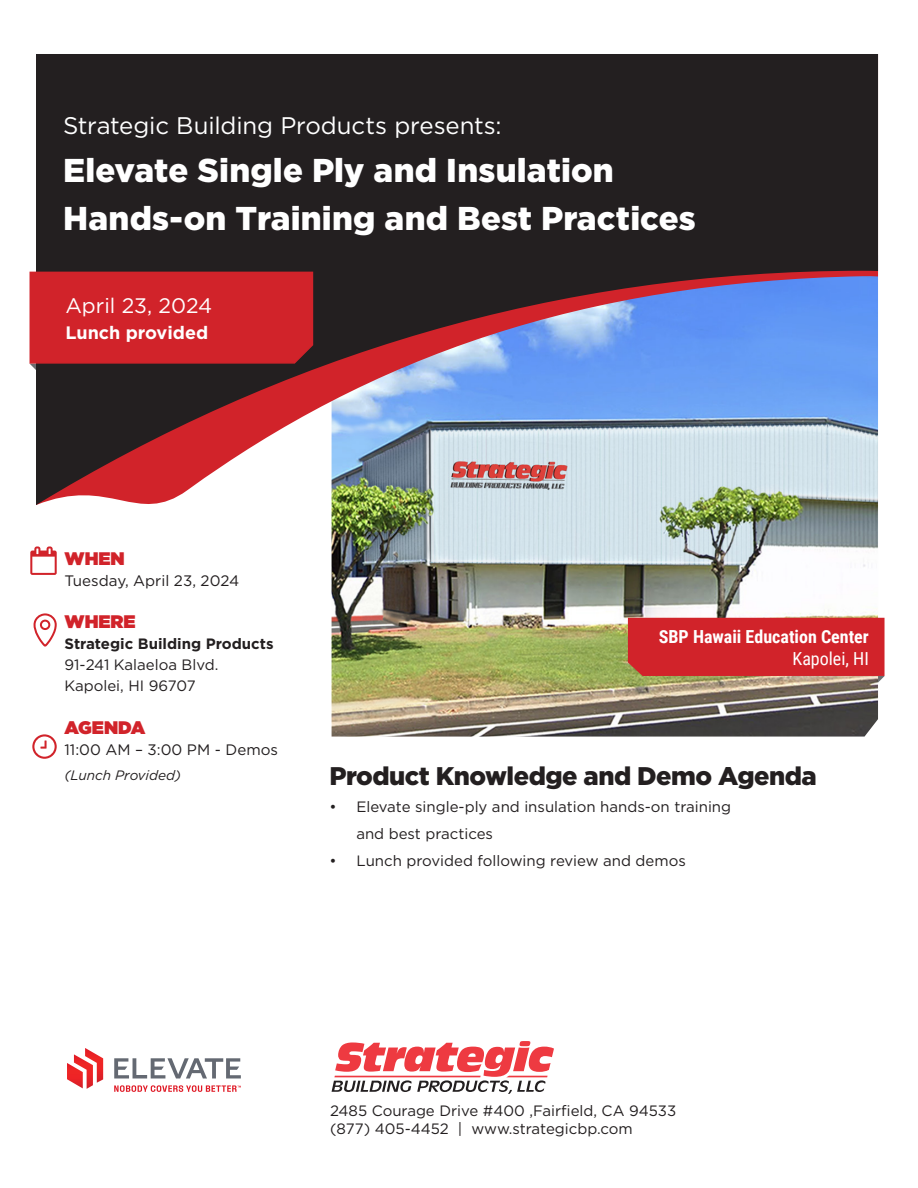
<style>
.page{position:relative;width:918px;height:1188px;background:#fff}
.page>*{position:absolute;margin:0;border:0;box-sizing:border-box;transform-origin:0 0}
.t1{font:900 33px/48px "Gotham";letter-spacing:.005em;color:#fff}
.t2{font:900 25.5px "Gotham";letter-spacing:-.02em;color:#231f20}
.t3{font:24px "Gotham";letter-spacing:-.005em;color:#fff}
.t4{font:21px "Gotham";color:#fff}
.t5{font:900 18.15px "Gotham";color:#d1232a}
.t6{font:700 18px "Roboto Condensed";color:#fff}
.t7{font:700 18px "Gotham";color:#fff}
.t8{font:18px "Roboto Condensed";color:#fff}
.t9{font:15.15px "Gotham";color:#231f20}
.t10{font:15px/27px "Gotham";color:#231f20}
.t11{font:700 15px "Gotham";color:#231f20}
.t12{font:italic 13.65px "Gotham";color:#231f20}
</style>
<div class="page">
<img style="left:332px;top:527px;width:546px;height:210px">
<svg style="left:628px;top:618px;width:257px;height:65px;background:#cd3233"></svg>
<img style="left:331px;top:505px;width:547px;height:22px">
<svg style="left:36px;top:54px;width:842px;height:451px;background:#53505e"></svg>
<svg style="left:29px;top:271px;width:285px;height:99px;background:#c32329"></svg>
<svg style="left:332px;top:1041px;width:222px;height:53px"></svg>
<svg style="left:32px;top:734px;width:25px;height:25px"></svg>
<svg style="left:30px;top:546px;width:27px;height:29px"></svg>
<svg style="left:33px;top:613px;width:24px;height:33px"></svg>
<svg style="left:67px;top:1048px;width:36px;height:41px"></svg>
<svg style="left:114px;top:1058px;width:127px;height:21px"></svg>
<svg style="left:114px;top:1085px;width:127px;height:7px"></svg>
<p class="t3" style="left:63px;top:110px;width:440px">Strategic Building Products presents:</p>
<p class="t1" style="left:63px;top:145px;width:634px">Elevate Single Ply and Insulation<br>Hands-on Training and Best Practices</p>
<p class="t4" style="left:65px;top:292px;width:148px">April 23, 2024</p>
<p class="t7" style="left:65px;top:321px;width:144px">Lunch provided</p>
<p class="t5" style="left:64px;top:545px;width:62px">WHEN</p>
<p class="t9" style="left:64px;top:571px;width:176px">Tuesday, April 23, 2024</p>
<p class="t5" style="left:64px;top:609px;width:73px">WHERE</p>
<p class="t11" style="left:64px;top:634px;width:211px">Strategic Building Products</p>
<p class="t10" style="left:64px;top:651px;width:155px">91-241 Kalaeloa Blvd.</p>
<p class="t10" style="left:64px;top:672px;width:133px">Kapolei, HI 96707</p>
<p class="t5" style="left:64px;top:714px;width:82px">AGENDA</p>
<p class="t9" style="left:64px;top:740px;width:215px">11:00 AM – 3:00 PM - Demos</p>
<p class="t12" style="left:64px;top:766px;width:118px">(Lunch Provided)</p>
<p class="t6" style="left:659px;top:624px;width:212px">SBP Hawaii Education Center</p>
<p class="t8" style="left:793px;top:646px;width:78px">Kapolei, HI</p>
<p class="t2" style="left:329px;top:761px;width:489px">Product Knowledge and Demo Agenda</p>
<p class="t10" style="left:356px;top:793px;width:376px;text-indent:-27px">• Elevate single-ply and insulation hands-on training and best practices</p>
<p class="t10" style="left:329px;top:847px;width:358px">• Lunch provided following review and demos</p>
<p class="t10" style="left:330px;top:1097px;width:348px">2485 Courage Drive #400 ,Fairfield, CA 94533</p>
<p class="t10" style="left:330px;top:1115px;width:304px">(877) 405-4452 | www.strategicbp.com</p>
</div>
